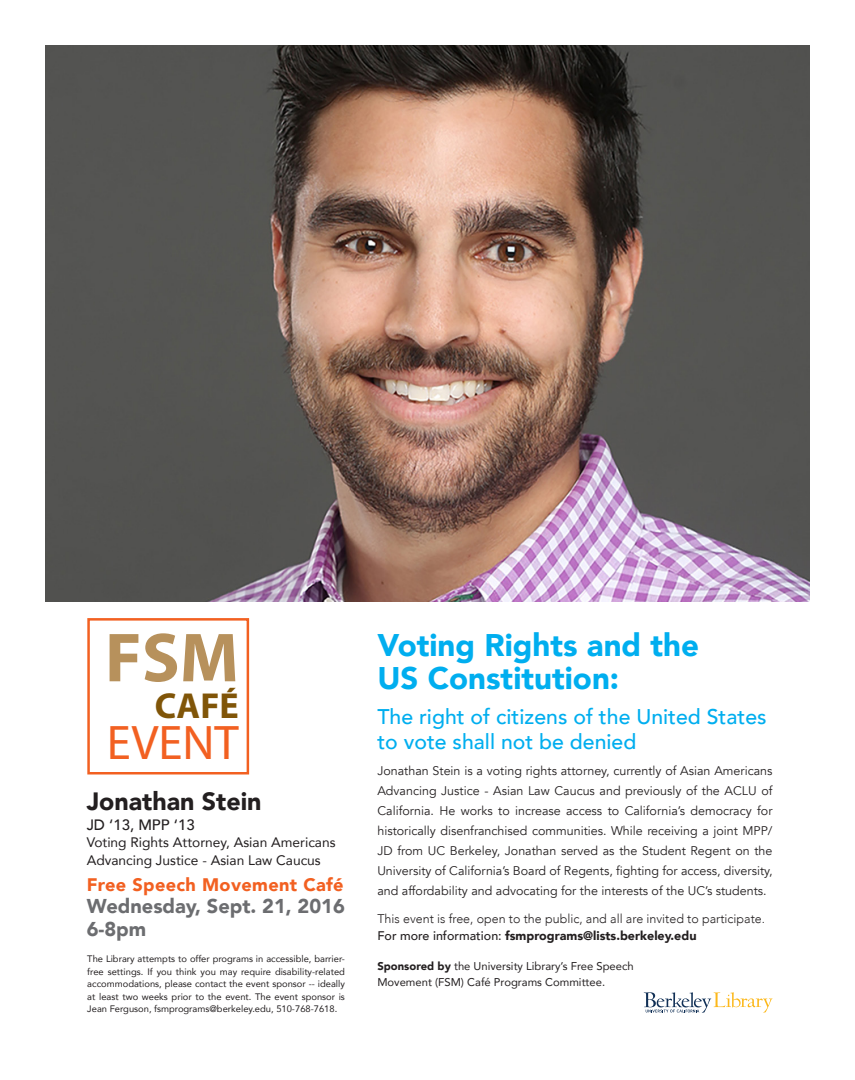
<style>
.page{position:relative;width:855px;height:1080px;background:#fff}
.page>*{position:absolute;margin:0;border:0;box-sizing:border-box;transform-origin:0 0}
.t1{font:700 70px "Myriad Pro";color:#b7915c}
.t2{font:48.75px "Myriad Pro";color:#f26021}
.t3{font:700 36.25px "Myriad Pro";color:#805508}
.t4{font:900 31.25px/32.5px "Avenir";color:#00aeef}
.t5{font:900 25px "Avenir";color:#231f20}
.t6{font:500 21.25px/25px "Avenir";color:#00aeef}
.t7{font:900 20px "Avenir";color:#6c6d70}
.t8{font:900 18.12px "Avenir";letter-spacing:.02em;color:#f26021}
.t9{font:500 15px "Avenir";color:#231f20}
.t10{font:13.75px/17.5px "Avenir";color:#231f20}
.t11{font:12.5px/20px "Avenir";color:#231f20;text-align:justify}
.t12{font:300 12.5px "Avenir";color:#231f20}
.t13{font:900 12.5px "Avenir";color:#231f20}
.t14{font:11.25px/16.2px "Avenir";color:#231f20}
.t15{font:9.38px/12.5px "Avenir";color:#231f20;text-align:justify}
.s1{font-weight:500}
.s2{font-weight:900}
</style>
<div class="page">
<div style="left:87px;top:618px;width:162px;height:157px;border:2px solid #f26021"></div>
<img style="left:45px;top:45px;width:765px;height:556px">
<svg style="left:644px;top:992px;width:128px;height:21px"></svg>
<p class="t1" style="left:105px;top:612px;width:135px">FSM</p>
<p class="t3" style="left:155px;top:682px;width:86px">CAFÉ</p>
<p class="t2" style="left:107px;top:712px;width:133px">EVENT</p>
<p class="t5" style="left:87px;top:779px;width:176px">Jonathan Stein</p>
<p class="t9" style="left:87px;top:811px;width:110px">JD ‘13, MPP ‘13</p>
<p class="t10" style="left:87px;top:833px;width:250px">Voting Rights Attorney, Asian Americans<br>Advancing Justice - Asian Law Caucus</p>
<p class="t8" style="left:87px;top:869px;width:259px">Free Speech Movement Café</p>
<p class="t7" style="left:87px;top:889px;width:260px">Wednesday, Sept. 21, 2016</p>
<p class="t7" style="left:87px;top:912px;width:61px">6-8pm</p>
<p class="t15" style="left:87px;top:953px;width:259px">The Library attempts to offer programs in accessible, barrier&shy;free settings. If you think you may require disability-related accommodations, please contact the event sponsor -- ideally at least two weeks prior to the event. The event sponsor is Jean Ferguson, fsmprograms@berkeley.edu, 510-768-7618.</p>
<p class="t4" style="left:377px;top:628px;width:323px">Voting Rights and the<br>US Constitution:</p>
<p class="t6" style="left:377px;top:703px;width:391px">The right of citizens of the United States to vote shall not be denied</p>
<p class="t11" style="left:377px;top:761px;width:397px">Jonathan Stein is a voting rights attorney, currently of Asian Americans Advancing Justice - Asian Law Caucus and previously of the ACLU of California. He works to increase access to California’s democracy for historically disenfranchised communities. While receiving a joint MPP/ JD from UC Berkeley, Jonathan served as the Student Regent on the University of California’s Board of Regents, fighting for access, diversity, and affordability and advocating for the interests of the UC’s students.</p>
<p class="t12" style="left:377px;top:911px;width:389px">This event is free, open to the public, and all are invited to participate.</p>
<p class="t13" style="left:377px;top:925px;width:321px"><span class="s1">For more information:</span> fsmprograms@lists.berkeley.edu</p>
<p class="t14" style="left:377px;top:957px;width:258px"><span class="s2">Sponsored by</span> the University Library’s Free Speech<br>Movement (FSM) Café Programs Committee.</p>
</div>
